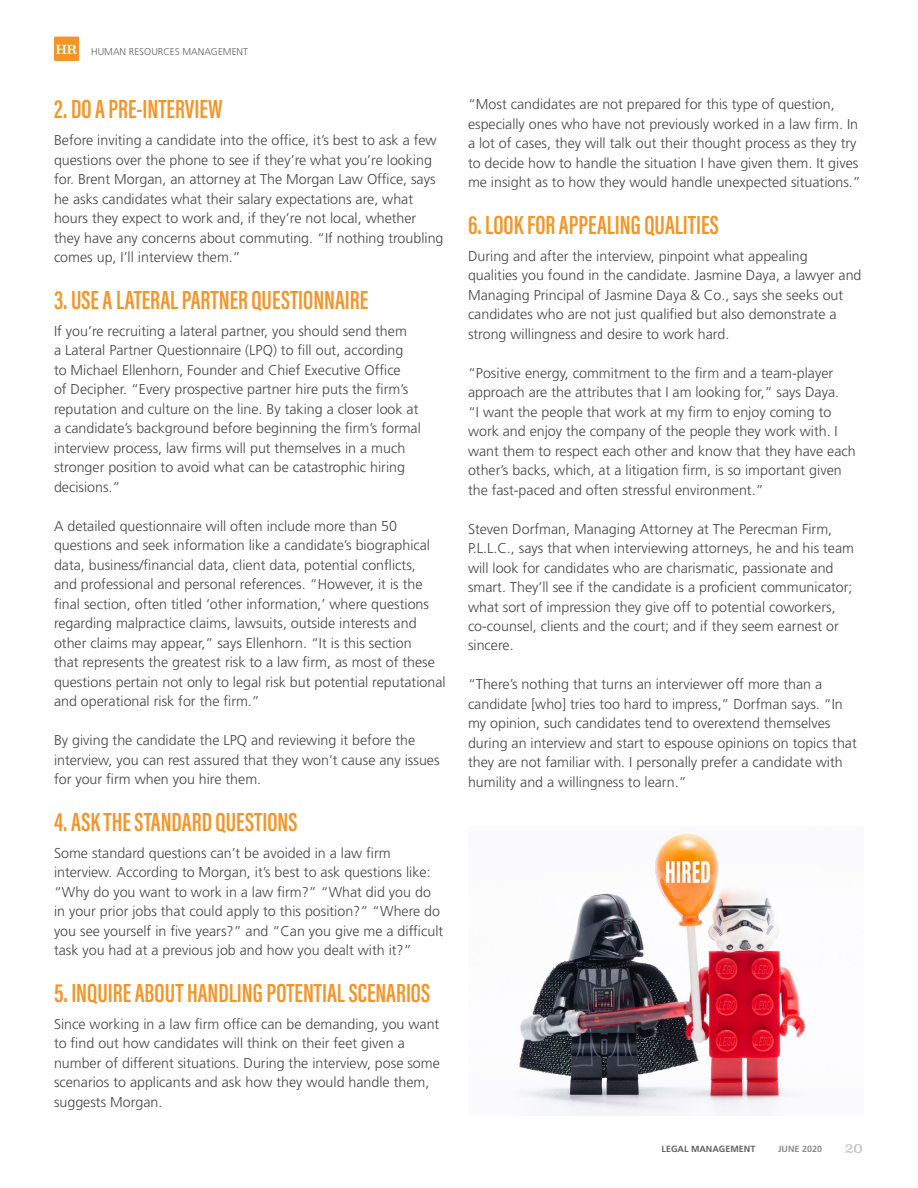
<style>
.page{position:relative;width:918px;height:1188px;background:#fff}
.page>*{position:absolute;margin:0;border:0;box-sizing:border-box;transform-origin:0 0}
.t1{font:600 27px "Acumin Pro Extra Cond";color:#f59426}
.t2{font:300 14.25px/19.5px "Frutiger LT Std";color:#454647}
.t3{font:13.5px "Superclarendon Rg";color:#c7c8cb}
.t4{font:300 9.9px "Frutiger LT Std";color:#636366}
.t5{font:700 9px "Frutiger LT Std";color:#636366}
.t6{font:700 9px "Frutiger LT Std";color:#8a8c8f}
.s1{font-family:"Superclarendon Rg";font-weight:400;font-size:12.3px;color:#fff}
</style>
<div class="page">
<div style="left:54px;top:37px;width:25px;height:24px;background:#f59426"></div>
<img style="left:519px;top:833px;width:286px;height:283px">
<p class="t4" style="left:56px;top:45px;width:194px"><span class="s1">HR</span> HUMAN RESOURCES MANAGEMENT</p>
<p class="t1" style="left:54px;top:93px;width:170px">2. DO A PRE-INTERVIEW</p>
<p class="t2" style="left:54px;top:131px;width:391px">Before inviting a candidate into the office, it’s best to ask a few questions over the phone to see if they’re what you’re looking for. Brent Morgan, an attorney at The Morgan Law Office, says he asks candidates what their salary expectations are, what hours they expect to work and, if they’re not local, whether they have any concerns about commuting. “If nothing troubling comes up, I’ll interview them.”</p>
<p class="t1" style="left:54px;top:283px;width:316px">3. USE A LATERAL PARTNER QUESTIONNAIRE</p>
<p class="t2" style="left:54px;top:321px;width:368px">If you’re recruiting a lateral partner, you should send them<br>a Lateral Partner Questionnaire (LPQ) to fill out, according<br>to Michael Ellenhorn, Founder and Chief Executive Office<br>of Decipher. “Every prospective partner hire puts the firm’s reputation and culture on the line. By taking a closer look at a candidate’s background before beginning the firm’s formal interview process, law firms will put themselves in a much stronger position to avoid what can be catastrophic hiring decisions.”</p>
<p class="t2" style="left:54px;top:516px;width:393px">A detailed questionnaire will often include more than 50 questions and seek information like a candidate’s biographical data, business/financial data, client data, potential conflicts,<br>and professional and personal references. “However, it is the final section, often titled ‘other information,’ where questions regarding malpractice claims, lawsuits, outside interests and other claims may appear,” says Ellenhorn. “It is this section<br>that represents the greatest risk to a law firm, as most of these questions pertain not only to legal risk but potential reputational and operational risk for the firm.”</p>
<p class="t2" style="left:54px;top:731px;width:387px">By giving the candidate the LPQ and reviewing it before the interview, you can rest assured that they won’t cause any issues for your firm when you hire them.</p>
<p class="t1" style="left:54px;top:805px;width:245px">4. ASK THE STANDARD QUESTIONS</p>
<p class="t2" style="left:54px;top:843px;width:391px">Some standard questions can’t be avoided in a law firm interview. According to Morgan, it’s best to ask questions like: “Why do you want to work in a law firm?” “What did you do in your prior jobs that could apply to this position?” “Where do you see yourself in five years?” and “Can you give me a difficult task you had at a previous job and how you dealt with it?”</p>
<p class="t1" style="left:54px;top:976px;width:378px">5. INQUIRE ABOUT HANDLING POTENTIAL SCENARIOS</p>
<p class="t2" style="left:54px;top:1014px;width:387px">Since working in a law firm office can be demanding, you want to find out how candidates will think on their feet given a number of different situations. During the interview, pose some scenarios to applicants and ask how they would handle them, suggests Morgan.</p>
<p class="t2" style="left:468px;top:95px;width:394px">“Most candidates are not prepared for this type of question, especially ones who have not previously worked in a law firm. In a lot of cases, they will talk out their thought process as they try to decide how to handle the situation I have given them. It gives me insight as to how they would handle unexpected situations.”</p>
<p class="t1" style="left:468px;top:208px;width:252px">6. LOOK FOR APPEALING QUALITIES</p>
<p class="t2" style="left:468px;top:246px;width:395px">During and after the interview, pinpoint what appealing<br>qualities you found in the candidate. Jasmine Daya, a lawyer and Managing Principal of Jasmine Daya &amp; Co., says she seeks out candidates who are not just qualified but also demonstrate a strong willingness and desire to work hard.</p>
<p class="t2" style="left:468px;top:363px;width:389px">“Positive energy, commitment to the firm and a team-player approach are the attributes that I am looking for,” says Daya.<br>“I want the people that work at my firm to enjoy coming to work and enjoy the company of the people they work with. I want them to respect each other and know that they have each other’s backs, which, at a litigation firm, is so important given the fast-paced and often stressful environment.”</p>
<p class="t2" style="left:468px;top:519px;width:388px">Steven Dorfman, Managing Attorney at The Perecman Firm, P.L.L.C., says that when interviewing attorneys, he and his team will look for candidates who are charismatic, passionate and smart. They’ll see if the candidate is a proficient communicator; what sort of impression they give off to potential coworkers, co-counsel, clients and the court; and if they seem earnest or sincere.</p>
<p class="t2" style="left:468px;top:675px;width:390px">“There’s nothing that turns an interviewer off more than a candidate [who] tries too hard to impress,” Dorfman says. “In my opinion, such candidates tend to overextend themselves during an interview and start to espouse opinions on topics that they are not familiar with. I personally prefer a candidate with humility and a willingness to learn.”</p>
<p class="t5" style="left:662px;top:1144px;width:95px">LEGAL MANAGEMENT</p>
<p class="t6" style="left:778px;top:1144px;width:46px">JUNE 2020</p>
<p class="t3" style="left:845px;top:1140px;width:20px">20</p>
</div>
